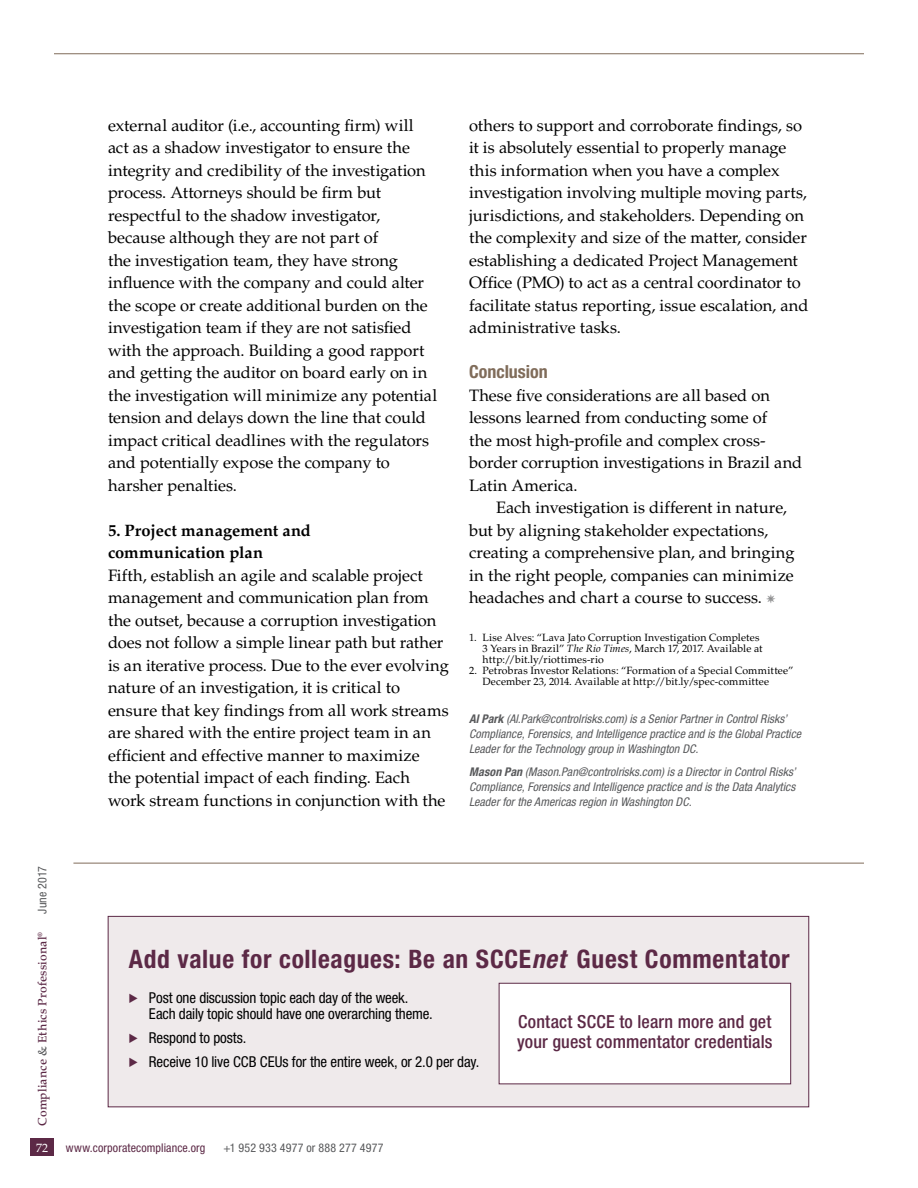
<style>
.page{position:relative;width:918px;height:1188px;background:#fff}
.page>*{position:absolute;margin:0;border:0;box-sizing:border-box;transform-origin:0 0}
.t1{font:700 condensed 25.5px "Helvetica Neue LT Std";letter-spacing:.03em;color:#5c2946}
.t2{font:500 condensed 18px/20.2px "Helvetica Neue LT Std";letter-spacing:.01em;color:#5c2946}
.t3{font:700 condensed 18px "Helvetica Neue LT Std";color:#806c5a}
.t4{font:16.5px/22.5px "Palatino LT Std";letter-spacing:-.005em;color:#000}
.t5{font:700 16.5px/22.5px "Palatino LT Std";color:#000}
.t6{font:condensed 15px/16.5px "Helvetica Neue LT Std";letter-spacing:-.01em;color:#000}
.t7{font:italic condensed 12px/15px "Helvetica Neue LT Std";letter-spacing:.005em;color:#58595b}
.t8{font:condensed 12px "Helvetica Neue LT Std";letter-spacing:.02em;color:#58595b}
.t9{font:500 12px "Palatino LT Std";letter-spacing:.015em;color:#5c2946}
.t10{font:condensed 12px "Helvetica Neue LT Std";letter-spacing:.01em;color:#5c2946}
.t11{font:12px "Palatino LT Std";color:#fff}
.t12{font:10.5px/11.2px "Palatino LT Std";letter-spacing:.01em;color:#000}
.s1{color:#58595b}
.s2{font-style:italic}
.s3{font-weight:700}
.s4{font-family:"Mar Vo Sym";font-stretch:normal;color:#5c2946}
</style>
<div class="page">
<div style="left:30px;top:1139px;width:24px;height:17px;background:#5c2946"></div>
<hr style="left:54px;top:54px;width:810px;height:1px;background:#806c5a">
<div style="left:108px;top:916px;width:701px;height:191px;background:#efeaeb"></div>
<div style="left:108px;top:916px;width:701px;height:191px;border:1px solid #5c2946"></div>
<div style="left:499px;top:983px;width:292px;height:101px;background:#fff"></div>
<div style="left:499px;top:983px;width:292px;height:101px;border:1px solid #5c2946"></div>
<hr style="left:73px;top:863px;width:791px;height:1px;background:#806c5a">
<p class="t8" style="left:35px;top:914px;width:49px;rotate:-90deg">June 2017</p>
<p class="t9" style="left:35px;top:1126px;width:196px;rotate:-90deg">Compliance <span class="s1">&amp;</span> Ethics Professional<sup>®</sup></p>
<p class="t4" style="left:108px;top:114px;width:331px">external auditor (i.e., accounting firm) will act as a shadow investigator to ensure the integrity and credibility of the investigation process. Attorneys should be firm but respectful to the shadow investigator, because although they are not part of<br>the investigation team, they have strong influence with the company and could alter the scope or create additional burden on the investigation team if they are not satisfied with the approach. Building a good rapport and getting the auditor on board early on in the investigation will minimize any potential tension and delays down the line that could impact critical deadlines with the regulators and potentially expose the company to harsher penalties.</p>
<p class="t5" style="left:108px;top:519px;width:205px">5. Project management and communication plan</p>
<p class="t4" style="left:108px;top:564px;width:342px">Fifth, establish an agile and scalable project management and communication plan from the outset, because a corruption investigation does not follow a simple linear path but rather is an iterative process. Due to the ever evolving nature of an investigation, it is critical to ensure that key findings from all work streams are shared with the entire project team in an efficient and effective manner to maximize<br>the potential impact of each finding. Each work stream functions in conjunction with the</p>
<p class="t4" style="left:469px;top:114px;width:341px">others to support and corroborate findings, so it is absolutely essential to properly manage this information when you have a complex investigation involving multiple moving parts, jurisdictions, and stakeholders. Depending on the complexity and size of the matter, consider establishing a dedicated Project Management Office (PMO) to act as a central coordinator to facilitate status reporting, issue escalation, and administrative tasks.</p>
<p class="t3" style="left:469px;top:361px;width:80px">Conclusion</p>
<p class="t4" style="left:469px;top:384px;width:335px">These five considerations are all based on lessons learned from conducting some of<br>the most high-profile and complex cross&shy;border corruption investigations in Brazil and Latin America.</p>
<p class="t4" style="left:469px;top:496px;width:327px;text-indent:27px">Each investigation is different in nature, but by aligning stakeholder expectations, creating a comprehensive plan, and bringing in the right people, companies can minimize headaches and chart a course to success. <span class="s1">✵</span></p>
<p class="t12" style="left:483px;top:631px;width:282px;text-indent:-14px">1. Lise Alves: “Lava Jato Corruption Investigation Completes<br>3 Years in Brazil” <span class="s2">The Rio Times</span>, March 17, 2017. Available at http://bit.ly/riottimes-rio</p>
<p class="t12" style="left:483px;top:665px;width:312px;text-indent:-14px">2. Petrobras Investor Relations: “Formation of a Special Committee”<br>December 23, 2014. Available at http://bit.ly/spec-committee</p>
<p class="t7" style="left:469px;top:712px;width:334px"><span class="s3">Al Park</span> (Al.Park@controlrisks.com) is a Senior Partner in Control Risks’<br>Compliance, Forensics, and Intelligence practice and is the Global Practice<br>Leader for the Technology group in Washington DC.</p>
<p class="t7" style="left:469px;top:764px;width:328px;text-align:justify"><span class="s3">Mason Pan</span> (Mason.Pan@controlrisks.com) is a Director in Control Risks’ Compliance, Forensics and Intelligence practice and is the Data Analytics Leader for the Americas region in Washington DC.</p>
<h1 class="t1" style="left:129px;top:944px;width:662px">Add value for colleagues: Be an SCCE<span class="s2">net</span> Guest Commentator</h1>
<p class="t6" style="left:149px;top:989px;width:285px;text-indent:-20px"><span class="s4">·</span> Post one discussion topic each day of the week.<br>Each daily topic should have one overarching theme.</p>
<p class="t6" style="left:129px;top:1026px;width:352px;line-height:24px"><span class="s4">·</span> Respond to posts.<br><span class="s4">·</span> Receive 10 live CCB CEUs for the entire week, or 2.0 per day.</p>
<p class="t2" style="left:517px;top:1011px;width:257px">Contact SCCE to learn more and get your guest commentator credentials</p>
<p class="t11" style="left:36px;top:1141px;width:14px">72</p>
<p class="t10" style="left:66px;top:1141px;width:141px">www.corporatecompliance.org</p>
<p class="t8" style="left:223px;top:1141px;width:162px">+1 952 933 4977 or 888 277 4977</p>
</div>
